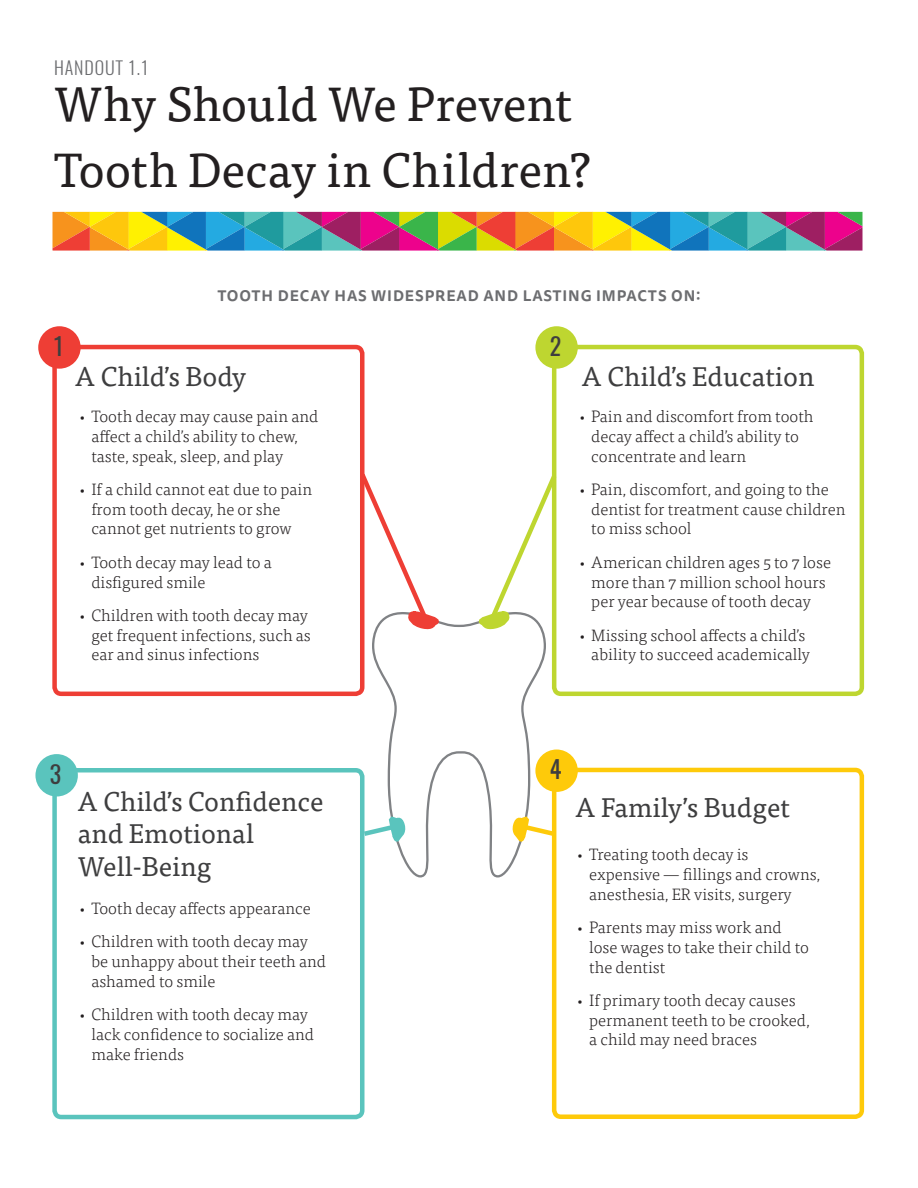
<style>
.page{position:relative;width:918px;height:1188px;background:#fff}
.page>*{position:absolute;margin:0;border:0;box-sizing:border-box;transform-origin:0 0}
.t1{font:48px/66px "Tisa Pro";color:#231f20}
.t2{font:27px/32.4px "Tisa Pro";color:#3e3e3f}
.t3{font:24px "Oswald";color:#3e3e3f}
.t4{font:300 18px "Oswald";letter-spacing:.05em;color:#6c6d70}
.t5{font:300 16.5px/19.8px "Tisa Pro";color:#231f20}
.t6{font:700 15px "Tisa Sans Pro";letter-spacing:.06em;color:#6c6d70}
</style>
<div class="page">
<div style="left:552px;top:345px;width:312px;height:351px;border:4px solid #bed630;border-radius:7px"></div>
<div style="left:552px;top:768px;width:312px;height:351px;border:4px solid #feca0a;border-radius:7px"></div>
<div style="left:52px;top:345px;width:312px;height:351px;border:4px solid #ee3e35;border-radius:7px"></div>
<div style="left:52px;top:768px;width:312px;height:351px;border:4px solid #5ac4bd;border-radius:7px"></div>
<svg style="left:53px;top:212px;width:810px;height:39px;background:#96906b"></svg>
<svg style="left:372px;top:621px;width:174px;height:257px"></svg>
<svg style="left:359px;top:469px;width:81px;height:160px"></svg>
<svg style="left:477px;top:470px;width:80px;height:159px"></svg>
<svg style="left:359px;top:817px;width:51px;height:26px"></svg>
<svg style="left:508px;top:817px;width:49px;height:26px"></svg>
<div style="left:40px;top:328px;width:38px;height:38px;background:#ee3e35;border-radius:50%"></div>
<div style="left:38px;top:326px;width:43px;height:43px;border:4px solid #ee3e35;border-radius:50%"></div>
<div style="left:538px;top:328px;width:38px;height:38px;background:#bed630;border-radius:50%"></div>
<div style="left:535px;top:326px;width:43px;height:43px;border:4px solid #bed630;border-radius:50%"></div>
<div style="left:538px;top:752px;width:38px;height:38px;background:#feca0a;border-radius:50%"></div>
<div style="left:535px;top:750px;width:43px;height:42px;border:4px solid #feca0a;border-radius:50%"></div>
<div style="left:38px;top:756px;width:38px;height:38px;background:#5ac4bd;border-radius:50%"></div>
<div style="left:35px;top:754px;width:43px;height:42px;border:4px solid #5ac4bd;border-radius:50%"></div>
<p class="t4" style="left:54px;top:52px;width:96px">HANDOUT 1.1</p>
<p class="t1" style="left:54px;top:69px;width:538px">Why Should We Prevent<br>Tooth Decay in Children?</p>
<p class="t6" style="left:217px;top:284px;width:485px">TOOTH DECAY HAS WIDESPREAD AND LASTING IMPACTS ON:</p>
<p class="t3" style="left:53px;top:325px;width:13px">1</p>
<p class="t3" style="left:550px;top:325px;width:13px">2</p>
<p class="t2" style="left:75px;top:359px;width:172px">A Child’s Body</p>
<p class="t2" style="left:582px;top:359px;width:234px">A Child’s Education</p>
<p class="t5" style="left:91px;top:406px;width:229px;text-indent:-14px">• Tooth decay may cause pain and affect a child’s ability to chew, taste, speak, sleep, and play</p>
<p class="t5" style="left:91px;top:479px;width:222px;text-indent:-14px">• If a child cannot eat due to pain from tooth decay, he or she cannot get nutrients to grow</p>
<p class="t5" style="left:91px;top:551px;width:182px;text-indent:-14px">• Tooth decay may lead to a disfigured smile</p>
<p class="t5" style="left:91px;top:605px;width:221px;text-indent:-14px">• Children with tooth decay may get frequent infections, such as ear and sinus infections</p>
<p class="t5" style="left:591px;top:406px;width:224px;text-indent:-14px">• Pain and discomfort from tooth decay affect a child’s ability to concentrate and learn</p>
<p class="t5" style="left:591px;top:479px;width:256px;text-indent:-14px">• Pain, discomfort, and going to the dentist for treatment cause children to miss school</p>
<p class="t5" style="left:578px;top:551px;width:255px;text-align:center">• American children ages 5 to 7 lose more than 7 million school hours per year because of tooth decay</p>
<p class="t5" style="left:578px;top:624px;width:234px;text-align:right">• Missing school affects a child’s ability to succeed academically</p>
<p class="t3" style="left:50px;top:753px;width:13px">3</p>
<p class="t3" style="left:550px;top:748px;width:13px">4</p>
<p class="t2" style="left:78px;top:783px;width:247px">A Child’s Confidence and Emotional<br>Well-Being</p>
<p class="t2" style="left:576px;top:789px;width:216px">A Family’s Budget</p>
<p class="t5" style="left:589px;top:844px;width:233px;text-indent:-14px">• Treating tooth decay is expensive — fillings and crowns, anesthesia, ER visits, surgery</p>
<p class="t5" style="left:589px;top:917px;width:221px;text-indent:-14px">• Parents may miss work and lose wages to take their child to the dentist</p>
<p class="t5" style="left:589px;top:990px;width:222px;text-indent:-14px">• If primary tooth decay causes permanent teeth to be crooked, a child may need braces</p>
<p class="t5" style="left:78px;top:898px;width:234px">• Tooth decay affects appearance</p>
<p class="t5" style="left:91px;top:931px;width:236px;text-indent:-14px">• Children with tooth decay may be unhappy about their teeth and ashamed to smile</p>
<p class="t5" style="left:91px;top:1004px;width:224px;text-indent:-14px">• Children with tooth decay may lack confidence to socialize and make friends</p>
</div>
